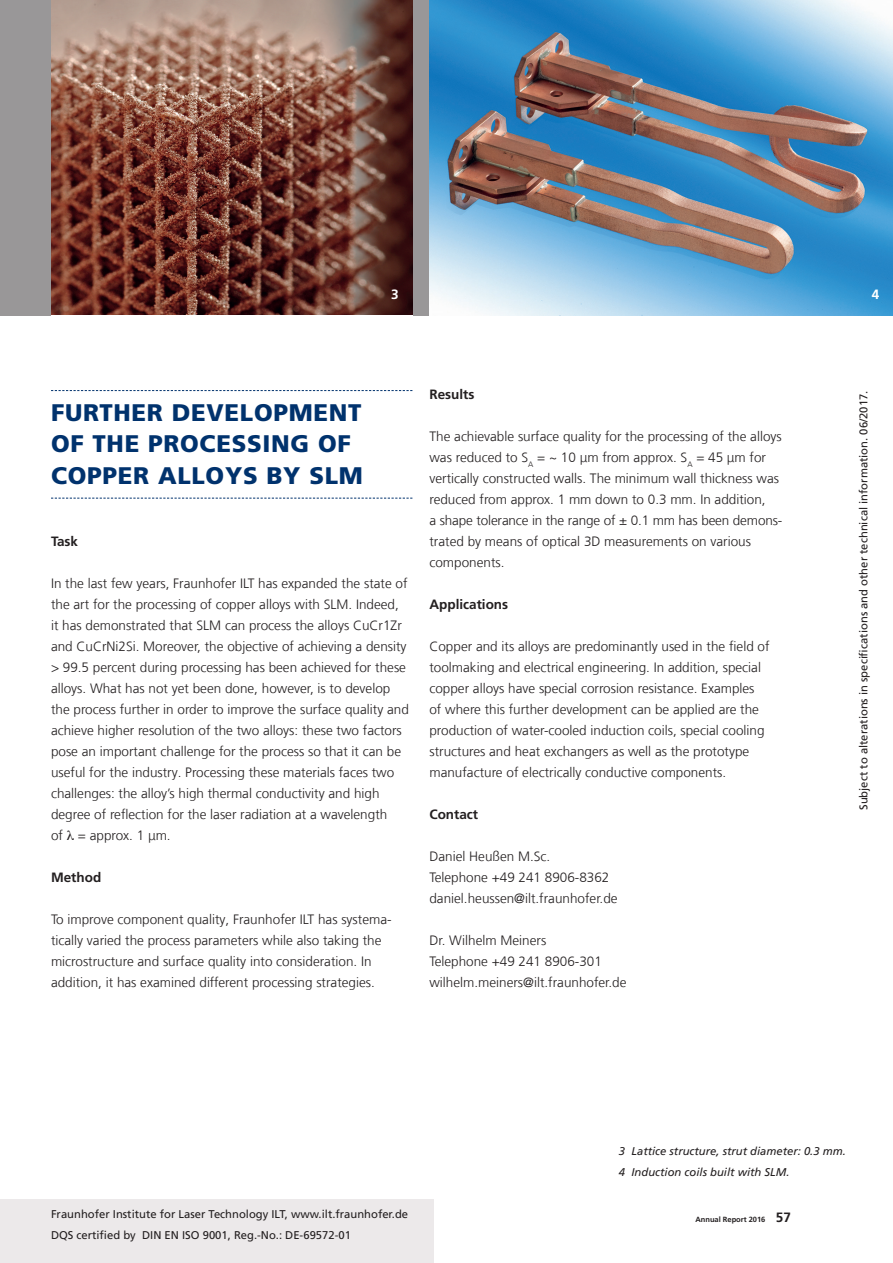
<style>
.page{position:relative;width:893px;height:1263px;background:#fff}
.page>*{position:absolute;margin:0;border:0;box-sizing:border-box;transform-origin:0 0}
.t1{font:900 24px/31.5px "Frutiger LT Com";letter-spacing:.03em;color:#00326d}
.t2{font:300 13.5px/21px "Frutiger LT Com";color:#231f20}
.t3{font:700 13.5px "Frutiger LT Com";color:#231f20}
.t4{font:700 13.5px "Frutiger LT Com";color:#fff}
.t5{font:11.25px/21px "Frutiger LT Com";color:#231f20}
.t6{font:italic 11.25px/21px "Frutiger LT Com";color:#231f20}
.t7{font:700 7.5px "Frutiger LT Com";color:#231f20}
.s1{font-size:13.5px}
</style>
<div class="page">
<div style="left:0;top:1199px;width:434px;height:64px;background:#ece9ea"></div>
<div style="left:0;top:0;width:893px;height:315px;background:#999798"></div>
<img style="left:51px;top:0;width:361px;height:315px">
<img style="left:429px;top:0;width:464px;height:315px">
<svg style="left:51px;top:390px;width:361px;height:1px"></svg>
<svg style="left:51px;top:498px;width:361px;height:1px"></svg>
<p class="t4" style="left:391px;top:286px;width:9px">3</p>
<p class="t4" style="left:872px;top:286px;width:9px">4</p>
<h1 class="t1" style="left:51px;top:397px;width:313px">FURTHER DEVELOPMENT<br>OF THE PROCESSING OF<br>COPPER ALLOYS BY SLM</h1>
<p class="t3" style="left:51px;top:533px;width:29px">Task</p>
<p class="t2" style="left:51px;top:573px;width:359px">In the last few years, Fraunhofer ILT has expanded the state of the art for the processing of copper alloys with SLM. Indeed, it has demonstrated that SLM can process the alloys CuCr1Zr and CuCrNi2Si. Moreover, the objective of achieving a density &gt; 99.5 percent during processing has been achieved for these alloys. What has not yet been done, however, is to develop the process further in order to improve the surface quality and achieve higher resolution of the two alloys: these two factors pose an important challenge for the process so that it can be useful for the industry. Processing these materials faces two challenges: the alloy’s high thermal conductivity and high degree of reflection for the laser radiation at a wavelength<br>of = approx. 1 μm.</p>
<p class="t3" style="left:51px;top:870px;width:52px">Method</p>
<p class="t2" style="left:51px;top:909px;width:342px">To improve component quality, Fraunhofer ILT has systema&shy;tically varied the process parameters while also taking the microstructure and surface quality into consideration. In addition, it has examined different processing strategies.</p>
<p class="t3" style="left:429px;top:386px;width:46px">Results</p>
<p class="t2" style="left:429px;top:426px;width:354px">The achievable surface quality for the processing of the alloys was reduced to S<sub>A</sub> = ~ 10 μm from approx. S<sub>A</sub> = 45 μm for vertically constructed walls. The minimum wall thickness was reduced from approx. 1 mm down to 0.3 mm. In addition,<br>a shape tolerance in the range of ± 0.1 mm has been demons&shy;trated by means of optical 3D measurements on various components.</p>
<p class="t3" style="left:429px;top:596px;width:80px">Applications</p>
<p class="t2" style="left:429px;top:636px;width:342px">Copper and its alloys are predominantly used in the field of toolmaking and electrical engineering. In addition, special copper alloys have special corrosion resistance. Examples of where this further development can be applied are the production of water-cooled induction coils, special cooling structures and heat exchangers as well as the prototype manufacture of electrically conductive components.</p>
<p class="t3" style="left:429px;top:806px;width:50px">Contact</p>
<p class="t2" style="left:429px;top:846px;width:190px">Daniel Heußen M.Sc.<br>Telephone +49 241 8906-8362 daniel.heussen@ilt.fraunhofer.de</p>
<p class="t2" style="left:429px;top:930px;width:199px">Dr. Wilhelm Meiners<br>Telephone +49 241 8906-301 wilhelm.meiners@ilt.fraunhofer.de</p>
<p class="t5" style="left:853px;top:810px;width:421px;rotate:-90deg">Subject to alterations in specifications and other technical information. 06/2017.</p>
<p class="t5" style="left:51px;top:1204px;width:359px">Fraunhofer Institute for Laser Technology ILT, www.ilt.fraunhofer.de<br>DQS certified by DIN EN ISO 9001, Reg.-No.: DE-69572-01</p>
<p class="t6" style="left:619px;top:1141px;width:229px">3 Lattice structure, strut diameter: 0.3 mm.<br>4 Induction coils built with SLM.</p>
<p class="t7" style="left:695px;top:1215px;width:97px">Annual Report 2016 <span class="s1">57</span></p>
</div>
